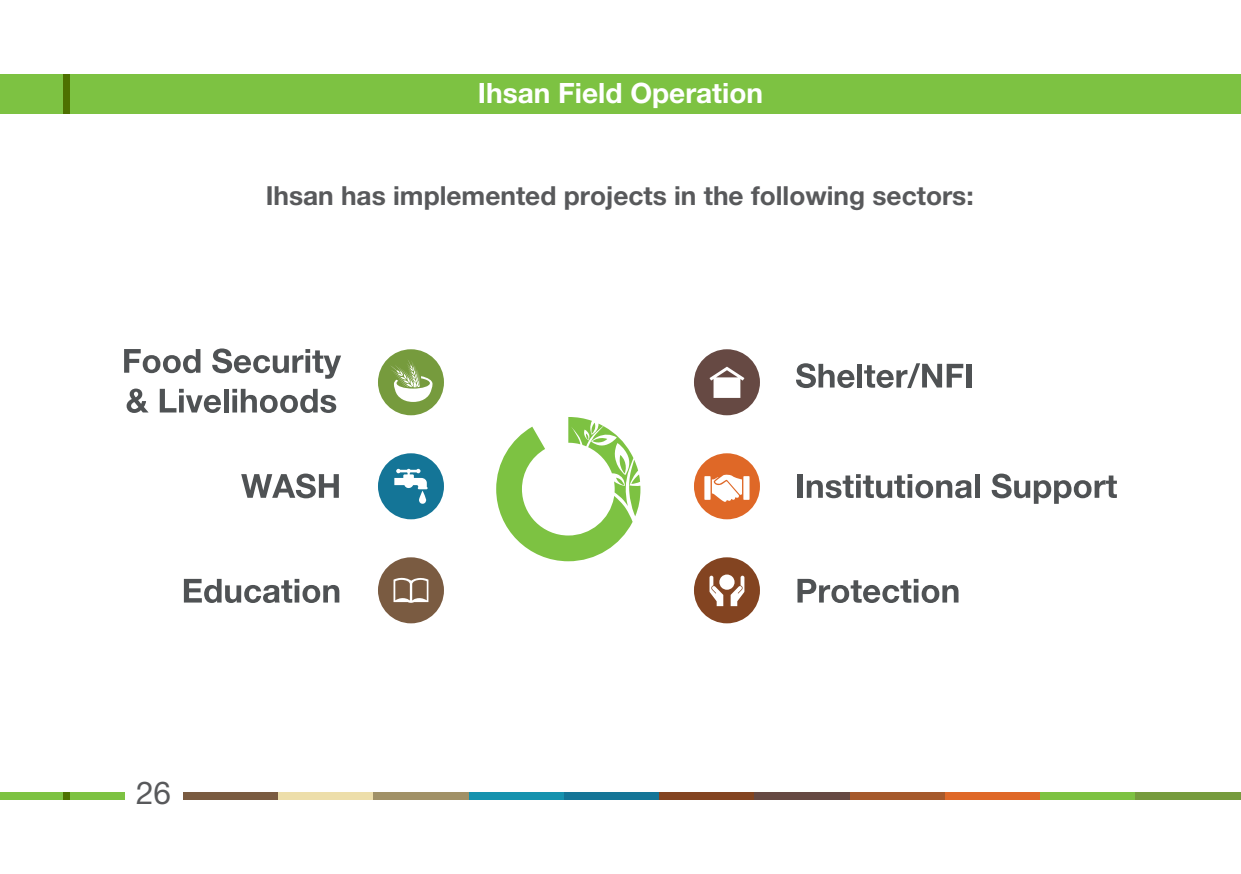
<style>
.page{position:relative;width:1241px;height:874px;background:#fff}
.page>*{position:absolute;margin:0;border:0;box-sizing:border-box;transform-origin:0 0}
.t1{font:31.5px "Helvetica Neue LT Pro";color:#58595b}
.t2{font:700 28px "Helvetica Neue LT Pro";color:#fff}
.t3{font:700 26.25px "Helvetica Neue LT Pro";color:#58595b}
</style>
<div class="page">
<div style="left:183px;top:791px;width:95px;height:8px;background:#7a5b41"></div>
<div style="left:278px;top:791px;width:95px;height:8px;background:#eddeaa"></div>
<div style="left:373px;top:791px;width:96px;height:8px;background:#a19167"></div>
<div style="left:469px;top:791px;width:95px;height:8px;background:#1592ae"></div>
<div style="left:0;top:791px;width:124px;height:8px;background:#7dc242"></div>
<div style="left:564px;top:791px;width:95px;height:8px;background:#147597"></div>
<div style="left:659px;top:791px;width:95px;height:8px;background:#834421"></div>
<div style="left:754px;top:791px;width:95px;height:8px;background:#664943"></div>
<div style="left:849px;top:791px;width:96px;height:8px;background:#a5592b"></div>
<div style="left:945px;top:791px;width:95px;height:8px;background:#df6827"></div>
<div style="left:1040px;top:791px;width:95px;height:8px;background:#7dc242"></div>
<div style="left:1135px;top:791px;width:105px;height:8px;background:#769b3d"></div>
<div style="left:63px;top:791px;width:7px;height:8px;background:#4d7000"></div>
<div style="left:0;top:74px;width:1240px;height:40px;background:#7dc242"></div>
<div style="left:63px;top:74px;width:7px;height:40px;background:#4d7000"></div>
<svg style="left:496px;top:417px;width:144px;height:144px"></svg>
<div style="left:378px;top:557px;width:66px;height:66px;background:#7a5b41;border-radius:50%"></div>
<svg style="left:393px;top:577px;width:35px;height:25px"></svg>
<div style="left:693px;top:557px;width:66px;height:66px;background:#834421;border-radius:50%"></div>
<svg style="left:709px;top:574px;width:35px;height:32px"></svg>
<div style="left:378px;top:453px;width:66px;height:66px;background:#147597;border-radius:50%"></div>
<svg style="left:394px;top:468px;width:33px;height:36px"></svg>
<div style="left:693px;top:453px;width:66px;height:66px;background:#df6827;border-radius:50%"></div>
<svg style="left:704px;top:474px;width:45px;height:28px"></svg>
<div style="left:693px;top:349px;width:66px;height:66px;background:#664943;border-radius:50%"></div>
<svg style="left:709px;top:366px;width:35px;height:31px"></svg>
<div style="left:378px;top:349px;width:66px;height:66px;background:#769b3d;border-radius:50%"></div>
<svg style="left:391px;top:360px;width:41px;height:42px"></svg>
<svg style="left:124px;top:349px;width:76px;height:24px"></svg>
<svg style="left:212px;top:348px;width:129px;height:30px"></svg>
<svg style="left:127px;top:388px;width:22px;height:25px"></svg>
<svg style="left:160px;top:388px;width:61px;height:25px"></svg>
<hr style="left:224px;top:388px;width:4px;height:24px;background:#4f5254">
<svg style="left:232px;top:388px;width:104px;height:25px"></svg>
<svg style="left:241px;top:473px;width:98px;height:25px"></svg>
<svg style="left:184px;top:578px;width:155px;height:24px"></svg>
<svg style="left:796px;top:363px;width:58px;height:25px"></svg>
<hr style="left:857px;top:363px;width:4px;height:24px;background:#4f5254">
<svg style="left:864px;top:363px;width:99px;height:25px"></svg>
<div style="left:966px;top:363px;width:5px;height:24px;background:#4f5254"></div>
<div style="left:797px;top:474px;width:5px;height:23px;background:#4f5254"></div>
<svg style="left:806px;top:474px;width:165px;height:24px"></svg>
<div style="left:974px;top:474px;width:5px;height:23px;background:#4f5254"></div>
<svg style="left:991px;top:473px;width:125px;height:30px"></svg>
<svg style="left:797px;top:578px;width:161px;height:24px"></svg>
<p class="t2" style="left:478px;top:76px;width:287px">Ihsan Field Operation</p>
<p class="t3" style="left:266px;top:180px;width:709px">Ihsan has implemented projects in the following sectors:</p>
<p class="t1" style="left:136px;top:773px;width:37px">26</p>
</div>
